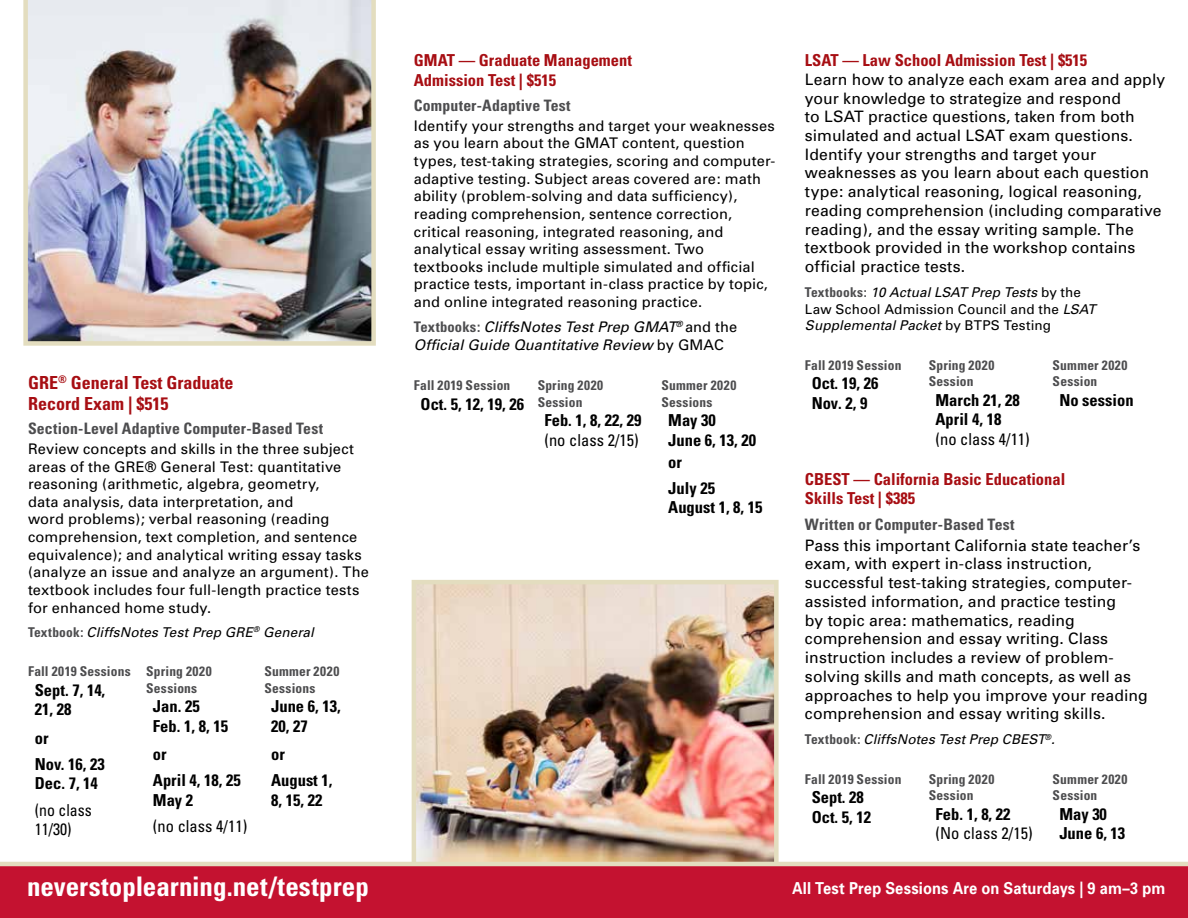
<style>
.page{position:relative;width:1188px;height:918px;background:#fff}
.page>*{position:absolute;margin:0;border:0;box-sizing:border-box;transform-origin:0 0}
.t1{font:700 condensed 27px "Univers";color:#fff}
.t2{font:700 condensed 18px/21px "Univers";color:#a70e13}
.t3{font:700 condensed 16.5px/19.5px "Univers";color:#000}
.t4{font:700 condensed 16.5px/19.5px "Univers";color:#a70e13}
.t5{font:condensed 16.5px "Univers";color:#000}
.t6{font:700 16.5px "Univers";letter-spacing:.01em;color:#fff;scale:.89 1}
.t7{font:condensed 16.5px/19.5px "Univers";color:#000;scale:.96 1}
.t8{font:15.75px/18.8px "Univers";letter-spacing:.005em;color:#000}
.t9{font:700 condensed 15.75px "Univers";letter-spacing:.01em;color:#4d4d4f}
.t10{font:14.7px/17.5px "Univers";letter-spacing:.01em;color:#000}
.t11{font:italic 14.7px/17.7px "Univers";letter-spacing:.005em;color:#000}
.t12{font:700 condensed 13.5px/16.5px "Univers";letter-spacing:.02em;color:#4d4d4f}
.t13{font:13.5px/16.5px "Univers";letter-spacing:.01em;color:#000}
.t14{font:italic 13.5px "Univers";letter-spacing:.01em;color:#000}
.s1{font-weight:700;font-style:normal;font-stretch:condensed;color:#4d4d4f}
.s2{font-style:normal}
.s3{font-weight:700;font-stretch:condensed;color:#4d4d4f}
.s4{font-style:italic}
</style>
<div class="page">
<img style="left:23px;top:0;width:353px;height:346px">
<img style="left:417px;top:585px;width:357px;height:277px">
<div style="left:412px;top:580px;width:367px;height:301px;border:4px solid #e3ddbf"></div>
<svg style="left:0;top:862px;width:1188px;height:56px;background:#c6213a"></svg>
<p class="t2" style="left:28px;top:372px;width:207px">GRE<sup>®</sup> General Test Graduate<br>Record Exam | $515</p>
<p class="t9" style="left:28px;top:419px;width:297px">Section-Level Adaptive Computer-Based Test</p>
<p class="t10" style="left:28px;top:440px;width:342px">Review concepts and skills in the three subject areas of the GRE® General Test: quantitative reasoning (arithmetic, algebra, geometry,<br>data analysis, data interpretation, and<br>word problems); verbal reasoning (reading comprehension, text completion, and sentence equivalence); and analytical writing essay tasks (analyze an issue and analyze an argument). The textbook includes four full-length practice tests for enhanced home study.</p>
<p class="t14" style="left:28px;top:624px;width:287px"><span class="s1">Textbook:</span> CliffsNotes Test Prep GRE<sup>®</sup> General</p>
<p class="t12" style="left:28px;top:663px;width:104px">Fall 2019 Sessions</p>
<p class="t3" style="left:35px;top:680px;width:72px">Sept. 7, 14,<br>21, 28</p>
<p class="t3" style="left:35px;top:725px;width:71px;line-height:26.2px">or<br>Nov. 16, 23</p>
<p class="t3" style="left:35px;top:774px;width:65px">Dec. 7, 14</p>
<p class="t7" style="left:35px;top:800px;width:61px">(no class<br>11/30)</p>
<p class="t12" style="left:146px;top:663px;width:67px">Spring 2020<br>Sessions</p>
<p class="t3" style="left:153px;top:696px;width:77px">Jan. 25<br>Feb. 1, 8, 15</p>
<p class="t3" style="left:153px;top:741px;width:89px;line-height:26.2px">or<br>April 4, 18, 25</p>
<p class="t3" style="left:153px;top:790px;width:42px">May 2</p>
<p class="t5" style="left:153px;top:816px;width:96px">(no class 4/11)</p>
<p class="t12" style="left:264px;top:663px;width:76px">Summer 2020<br>Sessions</p>
<p class="t3" style="left:271px;top:696px;width:71px">June 6, 13,<br>20, 27</p>
<p class="t3" style="left:271px;top:741px;width:63px;line-height:26.2px">or<br>August 1,</p>
<p class="t3" style="left:271px;top:790px;width:53px">8, 15, 22</p>
<p class="t4" style="left:414px;top:50px;width:220px">GMAT — Graduate Management<br>Admission Test | $515</p>
<p class="t9" style="left:414px;top:96px;width:158px">Computer-Adaptive Test</p>
<p class="t10" style="left:414px;top:117px;width:363px">Identify your strengths and target your weaknesses as you learn about the GMAT content, question types, test-taking strategies, scoring and computer&shy;adaptive testing. Subject areas covered are: math ability (problem-solving and data sufficiency), reading comprehension, sentence correction, critical reasoning, integrated reasoning, and analytical essay writing assessment. Two textbooks include multiple simulated and official practice tests, important in-class practice by topic, and online integrated reasoning practice.</p>
<p class="t11" style="left:414px;top:318px;width:325px"><span class="s1">Textbooks:</span> CliffsNotes Test Prep GMAT<sup>®</sup> <span class="s2">and the<br></span>Official Guide Quantitative Review <span class="s2">by GMAC</span></p>
<p class="t12" style="left:414px;top:377px;width:98px">Fall 2019 Session</p>
<p class="t3" style="left:421px;top:394px;width:105px">Oct. 5, 12, 19, 26</p>
<p class="t12" style="left:538px;top:377px;width:67px">Spring 2020<br>Session</p>
<p class="t3" style="left:544px;top:411px;width:99px">Feb. 1, 8, 22, 29</p>
<p class="t5" style="left:544px;top:430px;width:96px">(no class 2/15)</p>
<p class="t12" style="left:662px;top:377px;width:76px">Summer 2020<br>Sessions</p>
<p class="t3" style="left:668px;top:411px;width:89px">May 30<br>June 6, 13, 20</p>
<p class="t3" style="left:668px;top:449px;width:48px;line-height:26.2px">or<br>July 25</p>
<p class="t3" style="left:668px;top:498px;width:96px">August 1, 8, 15</p>
<p class="t4" style="left:805px;top:50px;width:284px">LSAT — Law School Admission Test | $515</p>
<p class="t8" style="left:805px;top:70px;width:362px">Learn how to analyze each exam area and apply your knowledge to strategize and respond<br>to LSAT practice questions, taken from both simulated and actual LSAT exam questions.<br>Identify your strengths and target your weaknesses as you learn about each question type: analytical reasoning, logical reasoning, reading comprehension (including comparative reading), and the essay writing sample. The textbook provided in the workshop contains official practice tests.</p>
<p class="t13" style="left:805px;top:285px;width:292px"><span class="s3">Textbooks:</span> <span class="s4">10 Actual LSAT Prep Tests</span> by the<br>Law School Admission Council and the <span class="s4">LSAT<br>Supplemental Packet</span> by BTPS Testing</p>
<p class="t12" style="left:805px;top:357px;width:98px">Fall 2019 Session</p>
<p class="t3" style="left:812px;top:374px;width:68px">Oct. 19, 26<br>Nov. 2, 9</p>
<p class="t12" style="left:929px;top:357px;width:67px">Spring 2020<br>Session</p>
<p class="t3" style="left:936px;top:390px;width:86px">March 21, 28<br>April 4, 18</p>
<p class="t5" style="left:936px;top:429px;width:96px">(no class 4/11)</p>
<p class="t12" style="left:1053px;top:357px;width:76px">Summer 2020<br>Session</p>
<p class="t3" style="left:1059px;top:390px;width:76px">No session</p>
<p class="t4" style="left:805px;top:469px;width:262px">CBEST — California Basic Educational<br>Skills Test | $385</p>
<p class="t9" style="left:805px;top:514px;width:211px">Written or Computer-Based Test</p>
<p class="t8" style="left:805px;top:536px;width:344px">Pass this important California state teacher’s exam, with expert in-class instruction, successful test-taking strategies, computer&shy;assisted information, and practice testing<br>by topic area: mathematics, reading comprehension and essay writing. Class instruction includes a review of problem&shy;solving skills and math concepts, as well as approaches to help you improve your reading comprehension and essay writing skills.</p>
<p class="t14" style="left:805px;top:732px;width:251px"><span class="s1">Textbook:</span> CliffsNotes Test Prep CBEST<sup>®</sup>.</p>
<p class="t12" style="left:805px;top:771px;width:98px">Fall 2019 Session</p>
<p class="t3" style="left:812px;top:788px;width:61px">Sept. 28<br>Oct. 5, 12</p>
<p class="t12" style="left:929px;top:771px;width:67px">Spring 2020<br>Session</p>
<p class="t3" style="left:936px;top:804px;width:77px">Feb. 1, 8, 22</p>
<p class="t5" style="left:936px;top:823px;width:99px">(No class 2/15)</p>
<p class="t12" style="left:1053px;top:771px;width:76px">Summer 2020<br>Session</p>
<p class="t3" style="left:1059px;top:804px;width:67px">May 30<br>June 6, 13</p>
<h1 class="t1" style="left:27px;top:870px;width:343px">neverstoplearning.net/testprep</h1>
<p class="t6" style="left:792px;top:878px;width:421px">All Test Prep Sessions Are on Saturdays | 9 am–3 pm</p>
</div>
